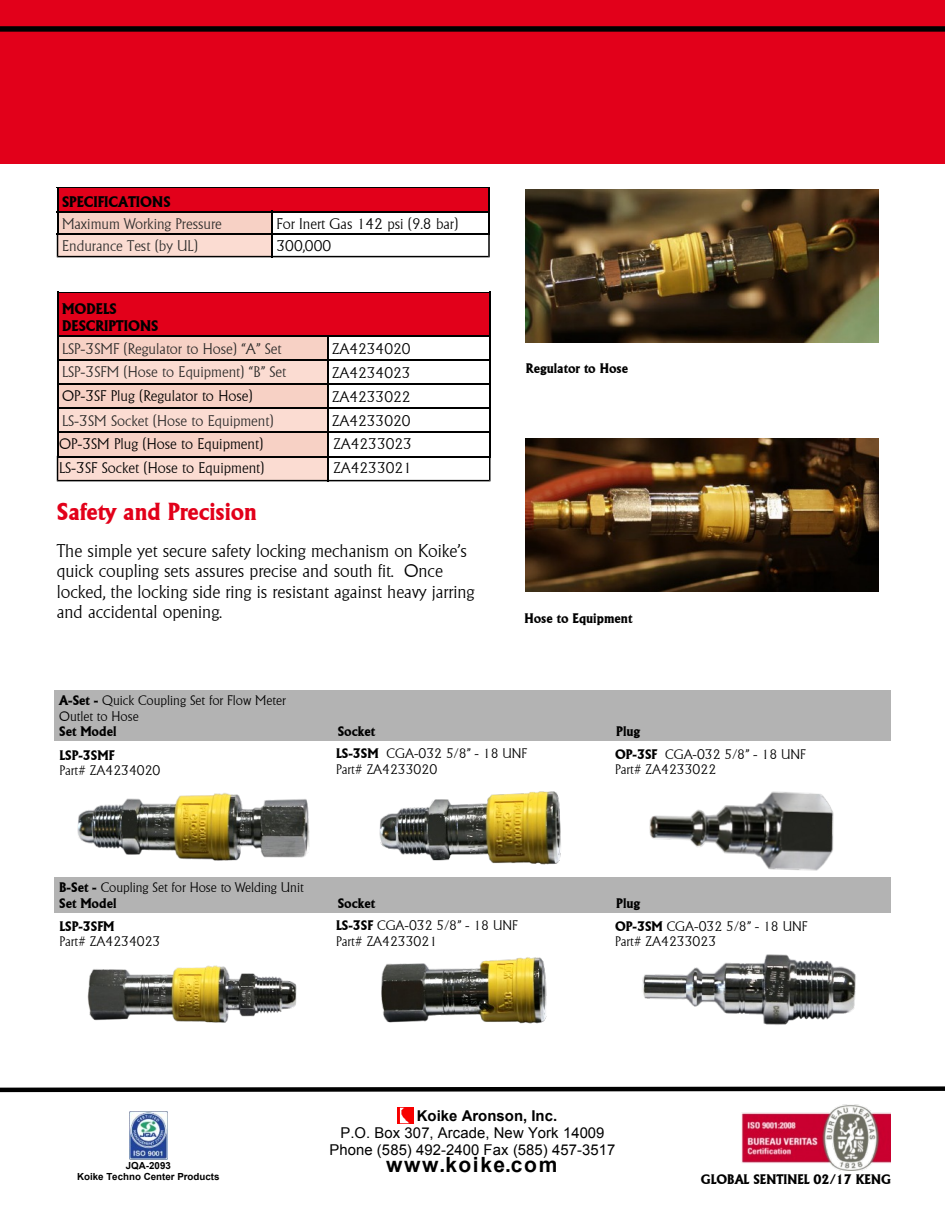
<style>
.page{position:relative;width:945px;height:1215px;background:#fff}
.page>*{position:absolute;margin:0;border:0;box-sizing:border-box;transform-origin:0 0}
.t1{font:24px "Andre Heavy SF Bold";color:#e2001a}
.t2{font:700 21px "Arial";letter-spacing:.08em;color:#000}
.t3{font:18px/20.5px "Andre Light SF";color:#000}
.t4{font:15px "Andre Light SF";color:#000}
.t5{font:15px "Andre Light SF";color:#2c2b2a}
.t6{font:15px/17.1px "Arial";color:#000;text-align:center}
.t7{font:15px/17.4px "Andre Heavy SF Bold";color:#000}
.t8{font:700 15px "Arial";color:#000}
.t9{font:13.5px/15.5px "Andre Light SF";color:#000}
.t10{font:13.5px "Andre Heavy SF Bold";color:#000}
.t11{font:700 9.75px/11.2px "Arial";color:#000;text-align:center}
.s1{font-family:"Andre Heavy SF Bold"}
</style>
<div class="page">
<svg style="left:0;top:1086px;width:945px;height:7px"></svg>
<img style="left:397px;top:1108px;width:16px;height:16px">
<div style="left:0;top:0;width:945px;height:164px;background:#e2001a"></div>
<div style="left:0;top:26px;width:945px;height:6px;background:#000"></div>
<img style="left:130px;top:1111px;width:38px;height:49px">
<img style="left:741px;top:1104px;width:150px;height:67px">
<svg style="left:57px;top:187px;width:433px;height:70px"></svg>
<div style="left:58px;top:292px;width:432px;height:44px;background:#e2001a"></div>
<hr style="left:57px;top:292px;width:271px;height:1px;background:#000">
<hr style="left:328px;top:292px;width:163px;height:1px;background:#000">
<hr style="left:57px;top:292px;width:1px;height:45px;background:#000">
<hr style="left:489px;top:292px;width:2px;height:45px;background:#000">
<svg style="left:57px;top:335px;width:434px;height:146px"></svg>
<img style="left:526px;top:190px;width:353px;height:153px">
<img style="left:526px;top:439px;width:353px;height:153px">
<div style="left:55px;top:690px;width:278px;height:51px;background:#b3b3b3"></div>
<div style="left:333px;top:690px;width:279px;height:51px;background:#b3b3b3"></div>
<div style="left:612px;top:690px;width:278px;height:51px;background:#b3b3b3"></div>
<div style="left:55px;top:877px;width:278px;height:36px;background:#b3b3b3"></div>
<div style="left:333px;top:877px;width:279px;height:36px;background:#b3b3b3"></div>
<div style="left:612px;top:877px;width:278px;height:36px;background:#b3b3b3"></div>
<img style="left:77px;top:793px;width:233px;height:68px">
<img style="left:649px;top:791px;width:185px;height:80px">
<img style="left:379px;top:791px;width:182px;height:74px">
<img style="left:87px;top:965px;width:210px;height:58px">
<img style="left:642px;top:954px;width:214px;height:71px">
<img style="left:381px;top:957px;width:166px;height:67px">
<p class="t7" style="left:62px;top:194px;width:110px">SPECIFICATIONS</p>
<p class="t5" style="left:62px;top:215px;width:161px">Maximum Working Pressure</p>
<p class="t4" style="left:277px;top:215px;width:183px">For Inert Gas 142 psi (9.8 bar)</p>
<p class="t5" style="left:62px;top:237px;width:137px">Endurance Test (by UL)</p>
<p class="t4" style="left:277px;top:237px;width:56px">300,000</p>
<p class="t7" style="left:62px;top:301px;width:98px">MODELS<br>DESCRIPTIONS</p>
<p class="t5" style="left:62px;top:340px;width:221px">LSP-3SMF (Regulator to Hose) “A” Set</p>
<p class="t4" style="left:332px;top:340px;width:80px">ZA4234020</p>
<p class="t5" style="left:62px;top:363px;width:226px">LSP-3SFM (Hose to Equipment) “B” Set</p>
<p class="t4" style="left:332px;top:364px;width:80px">ZA4234023</p>
<p class="t4" style="left:62px;top:387px;width:192px">OP-3SF Plug (Regulator to Hose)</p>
<p class="t4" style="left:332px;top:389px;width:80px">ZA4233022</p>
<p class="t5" style="left:62px;top:413px;width:213px">LS-3SM Socket (Hose to Equipment)</p>
<p class="t4" style="left:332px;top:413px;width:80px">ZA4233020</p>
<p class="t4" style="left:59px;top:435px;width:206px">OP-3SM Plug (Hose to Equipment)</p>
<p class="t4" style="left:334px;top:435px;width:80px">ZA4233023</p>
<p class="t4" style="left:59px;top:459px;width:207px">LS-3SF Socket (Hose to Equipment)</p>
<p class="t4" style="left:334px;top:459px;width:80px">ZA4233021</p>
<h1 class="t1" style="left:57px;top:502px;width:202px">Safety and Precision</h1>
<h3 class="t3" style="left:57px;top:540px;width:419px">The simple yet secure safety locking mechanism on Koike’s quick coupling sets assures precise and south fit. Once locked, the locking side ring is resistant against heavy jarring and accidental opening.</h3>
<p class="t10" style="left:526px;top:363px;width:104px">Regulator to Hose</p>
<p class="t10" style="left:524px;top:614px;width:109px">Hose to Equipment</p>
<p class="t9" style="left:59px;top:693px;width:228px"><span class="s1">A-Set -</span> Quick Coupling Set for Flow Meter<br>Outlet to Hose</p>
<p class="t10" style="left:59px;top:727px;width:59px">Set Model</p>
<p class="t10" style="left:338px;top:727px;width:39px">Socket</p>
<p class="t10" style="left:616px;top:727px;width:25px">Plug</p>
<p class="t10" style="left:59px;top:750px;width:57px">LSP-3SMF</p>
<p class="t9" style="left:59px;top:763px;width:103px">Part# ZA4234020</p>
<p class="t9" style="left:336px;top:746px;width:193px"><span class="s1">LS-3SM</span> CGA-032 5/8” - 18 UNF<br>Part# ZA4233020</p>
<p class="t9" style="left:615px;top:747px;width:192px"><span class="s1">OP-3SF</span> CGA-032 5/8” - 18 UNF<br>Part# ZA4233022</p>
<p class="t9" style="left:59px;top:880px;width:246px"><span class="s1">B-Set -</span> Coupling Set for Hose to Welding Unit</p>
<p class="t10" style="left:59px;top:898px;width:59px">Set Model</p>
<p class="t10" style="left:338px;top:898px;width:39px">Socket</p>
<p class="t10" style="left:616px;top:898px;width:25px">Plug</p>
<p class="t10" style="left:59px;top:921px;width:57px">LSP-3SFM</p>
<p class="t9" style="left:59px;top:934px;width:103px">Part# ZA4234023</p>
<p class="t11" style="left:77px;top:1161px;width:144px">JQA-2093<br>Koike Techno Center Products</p>
<p class="t9" style="left:336px;top:918px;width:183px"><span class="s1">LS-3SF</span> CGA-032 5/8” - 18 UNF<br>Part# ZA4233021</p>
<p class="t9" style="left:615px;top:918px;width:194px"><span class="s1">OP-3SM</span> CGA-032 5/8” - 18 UNF<br>Part# ZA4233023</p>
<p class="t8" style="left:417px;top:1110px;width:142px">Koike Aronson, Inc.</p>
<p class="t6" style="left:330px;top:1126px;width:287px">P.O. Box 307, Arcade, New York 14009<br>Phone (585) 492-2400 Fax (585) 457-3517</p>
<h2 class="t2" style="left:386px;top:1157px;width:173px">www.koike.com</h2>
<p class="t10" style="left:701px;top:1174px;width:192px">GLOBAL SENTINEL 02/17 KENG</p>
</div>
